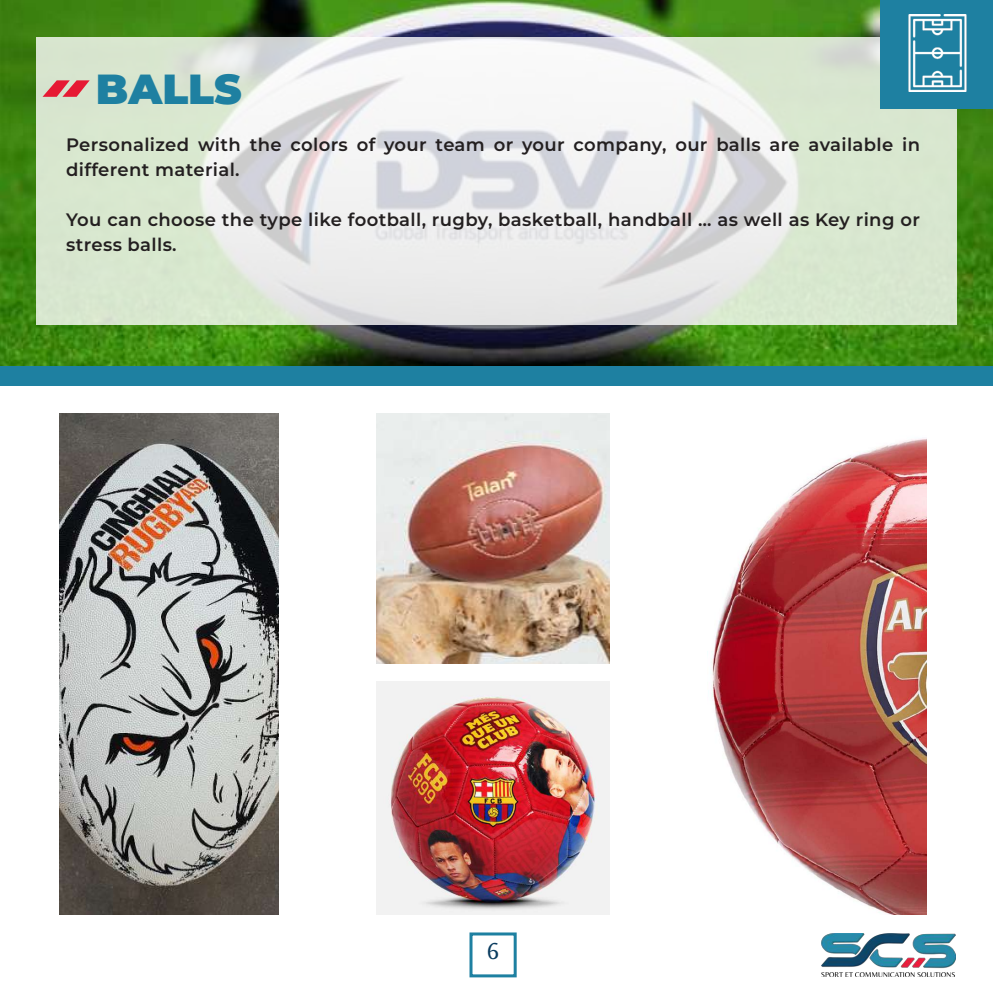
<style>
.page{position:relative;width:993px;height:993px;background:#fff}
.page>*{position:absolute;margin:0;border:0;box-sizing:border-box;transform-origin:0 0}
.t1{font:900 42px "Montserrat";color:#1e80a1}
.t2{font:24px "Belleza";color:#0a3c5f}
.t3{font:600 18px/25px "Montserrat";letter-spacing:.02em;color:#231f20}
</style>
<div class="page">
<img style="left:0;top:0;width:992px;height:376px">
<img style="left:707px;top:439px;width:219px;height:475px">
<div style="left:469px;top:932px;width:47px;height:45px;border:3px solid #1e80a1"></div>
<svg style="left:36px;top:38px;width:920px;height:287px"></svg>
<div style="left:880px;top:0;width:112px;height:108px;background:#1e80a1"></div>
<img style="left:908px;top:15px;width:59px;height:76px">
<div style="left:1px;top:366px;width:991px;height:20px;background:#1e80a1"></div>
<img style="left:60px;top:413px;width:219px;height:501px">
<img style="left:376px;top:413px;width:233px;height:250px">
<img style="left:376px;top:681px;width:233px;height:233px">
<img style="left:821px;top:933px;width:134px;height:42px">
<svg style="left:43px;top:80px;width:47px;height:17px"></svg>
<h1 class="t1" style="left:96px;top:58px;width:147px">BALLS</h1>
<p class="t3" style="left:66px;top:131px;width:855px">Personalized with the colors of your team or your company, our balls are available in different material.</p>
<p class="t3" style="left:66px;top:206px;width:855px">You can choose the type like football, rugby, basketball, handball … as well as Key ring or stress balls.</p>
<h2 class="t2" style="left:487px;top:936px;width:13px">6</h2>
</div>
